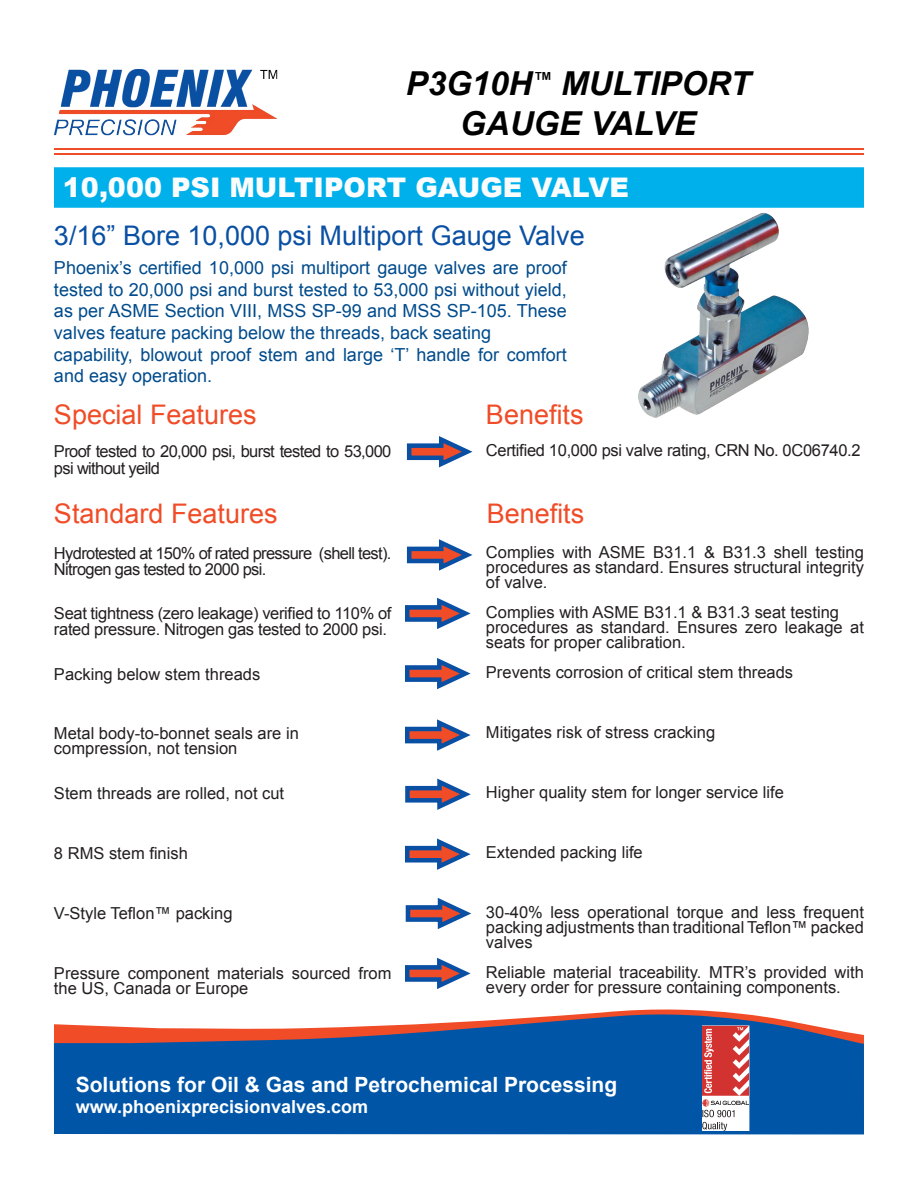
<style>
.page{position:relative;width:918px;height:1188px;background:#fff}
.page>*{position:absolute;margin:0;border:0;box-sizing:border-box;transform-origin:0 0}
.t1{font:italic 700 33px/39.6px "Arial";color:#000;text-align:center}
.t2{font:27px "Arial";color:#f04c27}
.t3{font:27px "Arial";color:#094fa3}
.t4{font:900 27px "Arial";color:#fbfcfd}
.t5{font:700 21px "Arial";color:#fff}
.t6{font:18px/21.6px "Arial";color:#004b8c}
.t7{font:700 18px "Arial";color:#fff}
.t8{font:16.5px/15px "Arial";color:#231f20}
.t9{font:16.5px/16.5px "Arial";letter-spacing:-.04em;color:#231f20}
.t10{font:16.5px/16.5px "Arial";letter-spacing:-.02em;color:#231f20}
</style>
<div class="page">
<hr style="left:54px;top:148px;width:810px;height:2px;background:#f04c27">
<hr style="left:54px;top:154px;width:810px;height:1px;background:#f04c27">
<svg style="left:53px;top:1009px;width:811px;height:126px;background:#3168a7"></svg>
<svg style="left:406px;top:539px;width:67px;height:32px"></svg>
<svg style="left:405px;top:597px;width:66px;height:32px"></svg>
<svg style="left:405px;top:658px;width:66px;height:32px"></svg>
<svg style="left:405px;top:719px;width:66px;height:32px"></svg>
<svg style="left:405px;top:778px;width:66px;height:32px"></svg>
<svg style="left:405px;top:838px;width:66px;height:32px"></svg>
<svg style="left:405px;top:898px;width:66px;height:31px"></svg>
<svg style="left:405px;top:957px;width:66px;height:32px"></svg>
<div style="left:54px;top:167px;width:810px;height:41px;background:#00b0eb"></div>
<img style="left:626px;top:207px;width:195px;height:211px">
<svg style="left:406px;top:436px;width:67px;height:32px"></svg>
<img style="left:54px;top:69px;width:224px;height:67px">
<svg style="left:702px;top:1025px;width:47px;height:106px"></svg>
<h1 class="t1" style="left:406px;top:65px;width:346px">P3G10H<sup>™</sup> MULTIPORT<br>GAUGE VALVE</h1>
<h2 class="t4" style="left:63px;top:168px;width:568px">10,000 PSI MULTIPORT GAUGE VALVE</h2>
<h2 class="t3" style="left:54px;top:218px;width:532px">3/16” Bore 10,000 psi Multiport Gauge Valve</h2>
<p class="t6" style="left:54px;top:257px;width:514px">Phoenix’s certified 10,000 psi multiport gauge valves are proof tested to 20,000 psi and burst tested to 53,000 psi without yield, as per ASME Section VIII, MSS SP-99 and MSS SP-105. These valves feature packing below the threads, back seating capability, blowout proof stem and large ‘T’ handle for comfort and easy operation.</p>
<h2 class="t2" style="left:54px;top:397px;width:204px">Special Features</h2>
<h2 class="t2" style="left:486px;top:397px;width:99px">Benefits</h2>
<p class="t9" style="left:54px;top:443px;width:339px">Proof tested to 20,000 psi, burst tested to 53,000 psi without yeild</p>
<p class="t10" style="left:486px;top:442px;width:376px">Certified 10,000 psi valve rating, CRN No. 0C06740.2</p>
<h2 class="t2" style="left:54px;top:496px;width:225px">Standard Features</h2>
<h2 class="t2" style="left:487px;top:496px;width:99px">Benefits</h2>
<p class="t9" style="left:54px;top:545px;width:339px">Hydrotested at 150% of rated pressure (shell test).<br>Nitrogen gas tested to 2000 psi.</p>
<p class="t10" style="left:54px;top:605px;width:339px">Seat tightness (zero leakage) verified to 110% of rated pressure. Nitrogen gas tested to 2000 psi.</p>
<p class="t8" style="left:54px;top:667px;width:208px">Packing below stem threads</p>
<p class="t8" style="left:486px;top:545px;width:380px;text-align:justify">Complies with ASME B31.1 &amp; B31.3 shell testing procedures as standard. Ensures structural integrity of valve.</p>
<p class="t8" style="left:486px;top:605px;width:379px">Complies with ASME B31.1 &amp; B31.3 seat testing procedures as standard. Ensures zero leakage at seats for proper calibration.</p>
<p class="t8" style="left:486px;top:665px;width:309px">Prevents corrosion of critical stem threads</p>
<p class="t8" style="left:54px;top:726px;width:246px">Metal body-to-bonnet seals are in compression, not tension</p>
<p class="t8" style="left:54px;top:786px;width:232px">Stem threads are rolled, not cut</p>
<p class="t8" style="left:486px;top:725px;width:231px">Mitigates risk of stress cracking</p>
<p class="t8" style="left:486px;top:785px;width:300px">Higher quality stem for longer service life</p>
<p class="t8" style="left:54px;top:846px;width:135px">8 RMS stem finish</p>
<p class="t8" style="left:486px;top:845px;width:158px">Extended packing life</p>
<p class="t8" style="left:54px;top:906px;width:180px">V-Style Teflon™ packing</p>
<p class="t8" style="left:54px;top:966px;width:339px">Pressure component materials sourced from the US, Canada or Europe</p>
<p class="t8" style="left:486px;top:905px;width:379px;text-align:justify">30-40% less operational torque and less frequent packing adjustments than traditional Teflon™ packed valves</p>
<p class="t8" style="left:486px;top:965px;width:379px">Reliable material traceability. MTR’s provided with every order for pressure containing components.</p>
<p class="t5" style="left:76px;top:1070px;width:543px">Solutions for Oil &amp; Gas and Petrochemical Processing</p>
<p class="t7" style="left:76px;top:1095px;width:294px">www.phoenixprecisionvalves.com</p>
</div>
